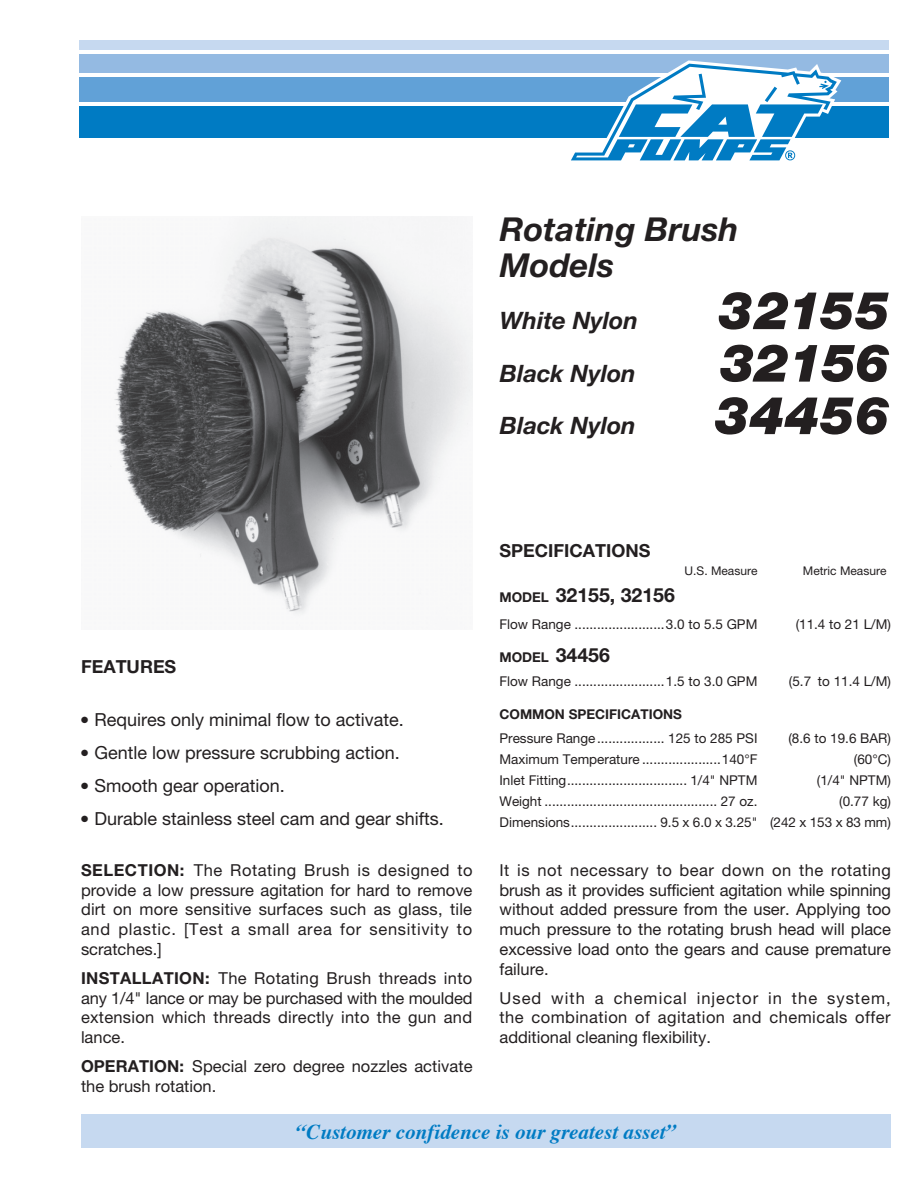
<style>
.page{position:relative;width:918px;height:1188px;background:#fff}
.page>*{position:absolute;margin:0;border:0;box-sizing:border-box;transform-origin:0 0}
.t1{font:italic 900 52.5px "Helvetica Neue LT Std";letter-spacing:-.01em;color:#231f20}
.t2{font:italic 700 33px "Helvetica Neue LT Std";color:#231f20}
.t3{font:italic 700 24px "Helvetica Neue LT Std";color:#231f20}
.t4{font:italic 700 21px "Times";color:#007bc3}
.t5{font:700 19.5px "Helvetica Neue LT Std";color:#231f20}
.t6{font:18px "Helvetica Neue LT Std";color:#231f20}
.t7{font:700 18px "Helvetica Neue LT Std";color:#231f20}
.t8{font:16.5px/19.8px "Helvetica Neue LT Std";letter-spacing:.005em;color:#231f20;text-align:justify}
.t9{font:13.5px "Helvetica Neue LT Std";color:#231f20}
.t10{font:700 13.5px "Helvetica Neue LT Std";color:#231f20}
.t11{font:12px "Helvetica Neue LT Std";color:#231f20}
.s1{font-weight:700}
.s2{font-size:13.5px}
.s3{font-size:19.5px}
</style>
<div class="page">
<img style="left:110px;top:216px;width:362px;height:399px">
<div style="left:81px;top:1114px;width:810px;height:34px;background:#c6d9f0"></div>
<div style="left:79px;top:106px;width:810px;height:32px;background:#007bc3"></div>
<div style="left:79px;top:77px;width:810px;height:25px;background:#61a1d7"></div>
<div style="left:79px;top:54px;width:810px;height:19px;background:#94bae2"></div>
<div style="left:79px;top:41px;width:810px;height:9px;background:#c6d9f0"></div>
<svg style="left:571px;top:60px;width:270px;height:101px"></svg>
<p class="t2" style="left:500px;top:208px;width:240px">Rotating Brush</p>
<p class="t2" style="left:500px;top:244px;width:116px">Models</p>
<p class="t3" style="left:500px;top:306px;width:140px">White Nylon</p>
<p class="t1" style="left:718px;top:278px;width:173px">32155</p>
<p class="t3" style="left:500px;top:358px;width:138px">Black Nylon</p>
<p class="t3" style="left:500px;top:411px;width:138px">Black Nylon</p>
<p class="t1" style="left:720px;top:331px;width:172px">32156</p>
<p class="t1" style="left:714px;top:383px;width:177px">34456</p>
<p class="t7" style="left:81px;top:656px;width:97px">FEATURES</p>
<p class="t6" style="left:81px;top:709px;width:324px">● Requires only minimal flow to activate.</p>
<p class="t6" style="left:81px;top:742px;width:320px">● Gentle low pressure scrubbing action.</p>
<p class="t6" style="left:81px;top:775px;width:205px">● Smooth gear operation.</p>
<p class="t6" style="left:81px;top:808px;width:364px">● Durable stainless steel cam and gear shifts.</p>
<p class="t8" style="left:81px;top:860px;width:393px"><span class="s1">SELECTION:</span> The Rotating Brush is designed to provide a low pressure agitation for hard to remove dirt on more sensitive surfaces such as glass, tile and plastic. [Test a small area for sensitivity to scratches.]</p>
<p class="t8" style="left:81px;top:968px;width:393px"><span class="s1">INSTALLATION:</span> The Rotating Brush threads into any 1/4" lance or may be purchased with the moulded extension which threads directly into the gun and lance.</p>
<p class="t8" style="left:81px;top:1056px;width:393px"><span class="s1">OPERATION:</span> Special zero degree nozzles activate the brush rotation.</p>
<p class="t7" style="left:500px;top:540px;width:152px">SPECIFICATIONS</p>
<p class="t11" style="left:685px;top:564px;width:74px">U.S. Measure</p>
<p class="t11" style="left:803px;top:564px;width:85px">Metric Measure</p>
<p class="t5" style="left:500px;top:583px;width:177px"><span class="s2">MODEL</span> 32155, 32156</p>
<p class="t9" style="left:500px;top:617px;width:260px">Flow Range ........................3.0 to 5.5 GPM</p>
<p class="t9" style="left:796px;top:617px;width:97px">(11.4 to 21 L/M)</p>
<p class="t10" style="left:500px;top:649px;width:112px">MODEL <span class="s3">34456</span></p>
<p class="t9" style="left:500px;top:674px;width:260px">Flow Range ........................1.5 to 3.0 GPM</p>
<p class="t9" style="left:789px;top:674px;width:104px">(5.7 to 11.4 L/M)</p>
<p class="t10" style="left:500px;top:706px;width:184px">COMMON SPECIFICATIONS</p>
<p class="t9" style="left:500px;top:731px;width:260px">Pressure Range.................. 125 to 285 PSI</p>
<p class="t9" style="left:788px;top:731px;width:104px">(8.6 to 19.6 BAR)</p>
<p class="t9" style="left:500px;top:752px;width:260px">Maximum Temperature .....................140°F</p>
<p class="t9" style="left:854px;top:752px;width:39px">(60°C)</p>
<p class="t9" style="left:500px;top:773px;width:260px">Inlet Fitting................................ 1/4" NPTM</p>
<p class="t9" style="left:817px;top:773px;width:76px">(1/4" NPTM)</p>
<p class="t9" style="left:500px;top:794px;width:260px">Weight .............................................. 27 oz.</p>
<p class="t9" style="left:839px;top:794px;width:53px">(0.77 kg)</p>
<p class="t9" style="left:500px;top:815px;width:393px">Dimensions....................... 9.5 x 6.0 x 3.25" (242 x 153 x 83 mm)</p>
<p class="t8" style="left:500px;top:860px;width:393px">It is not necessary to bear down on the rotating brush as it provides sufficient agitation while spinning without added pressure from the user. Applying too much pressure to the rotating brush head will place excessive load onto the gears and cause premature failure.</p>
<p class="t8" style="left:500px;top:988px;width:393px">Used with a chemical injector in the system, the combination of agitation and chemicals offer additional cleaning flexibility.</p>
<p class="t4" style="left:296px;top:1112px;width:382px">“Customer confidence is our greatest asset”</p>
</div>
